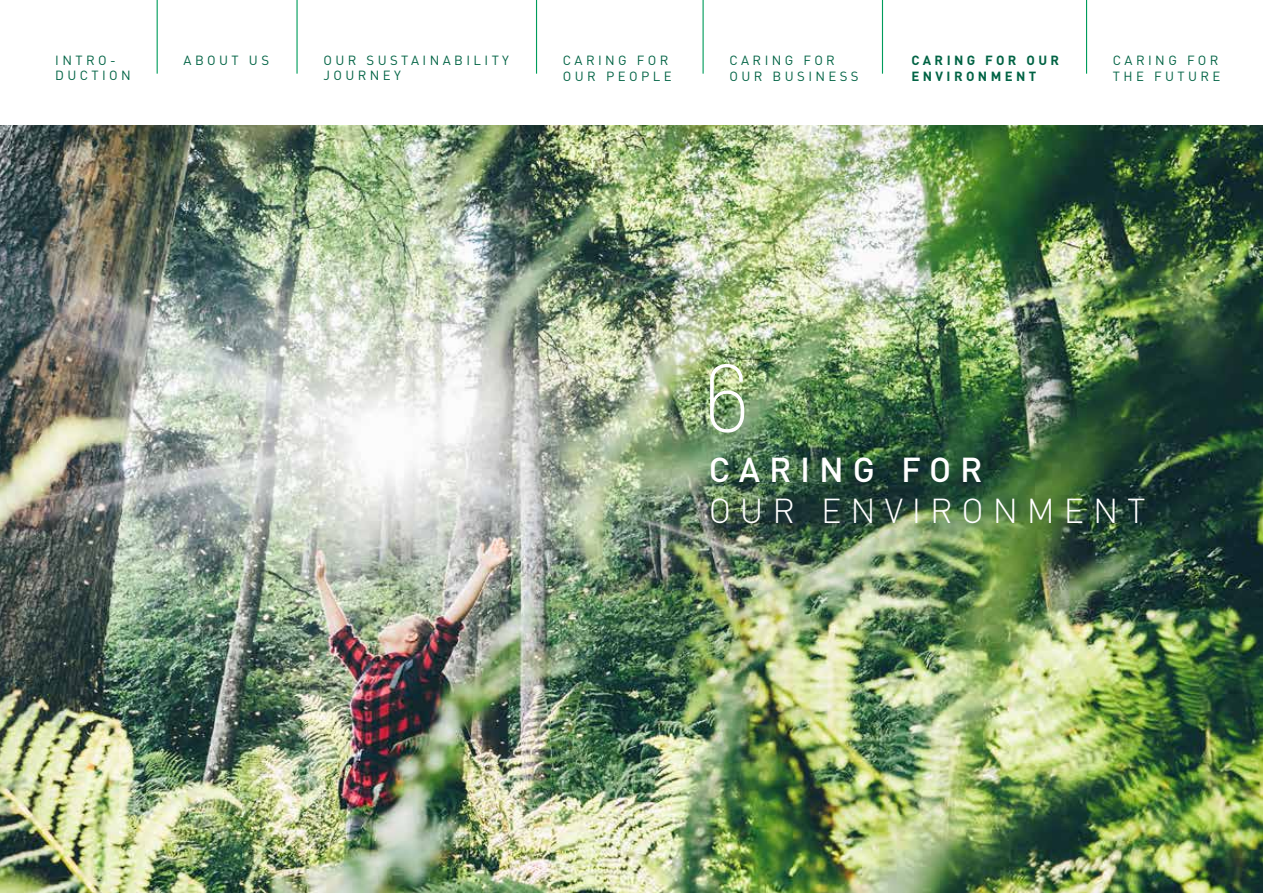
<style>
.page{position:relative;width:1263px;height:893px;background:#fff}
.page>*{position:absolute;margin:0;border:0;box-sizing:border-box;transform-origin:0 0}
.t1{font:200 95.85px "Barlow";color:#fff;scale:.96 1}
.t2{font:300 34.2px "DIN Pro";letter-spacing:.26em;color:#fff}
.t3{font:500 34.2px "DIN Pro";letter-spacing:.26em;color:#fff}
.t4{font:13.2px/15.8px "DIN Pro";letter-spacing:.26em;color:#006344}
.t5{font:700 13.2px/15.8px "DIN Pro";letter-spacing:.26em;color:#006344}
</style>
<div class="page">
<img style="left:0;top:125px;width:1263px;height:768px">
<hr style="left:157px;top:0;width:1px;height:74px;background:#009c5b">
<hr style="left:296px;top:0;width:2px;height:74px;background:#009c5b">
<hr style="left:536px;top:0;width:1px;height:74px;background:#009c5b">
<hr style="left:702px;top:0;width:2px;height:74px;background:#009c5b">
<hr style="left:882px;top:0;width:1px;height:74px;background:#009c5b">
<hr style="left:1086px;top:0;width:1px;height:74px;background:#009c5b">
<p class="t4" style="left:55px;top:51px;width:77px">INTRO-<br>DUCTION</p>
<p class="t4" style="left:184px;top:52px;width:87px">ABOUT US</p>
<p class="t4" style="left:323px;top:52px;width:187px">OUR SUSTAINABILITY<br>JOURNEY</p>
<p class="t4" style="left:563px;top:52px;width:110px">CARING FOR<br>OUR PEOPLE</p>
<p class="t4" style="left:729px;top:52px;width:131px">CARING FOR<br>OUR BUSINESS</p>
<p class="t5" style="left:911px;top:52px;width:149px">CARING FOR OUR<br>ENVIRONMENT</p>
<p class="t4" style="left:1113px;top:52px;width:109px">CARING FOR<br>THE FUTURE</p>
<h1 class="t1" style="left:703px;top:329px;width:50px">6</h1>
<h2 class="t3" style="left:709px;top:446px;width:275px">CARING FOR</h2>
<h2 class="t2" style="left:709px;top:487px;width:438px">OUR ENVIRONMENT</h2>
</div>
